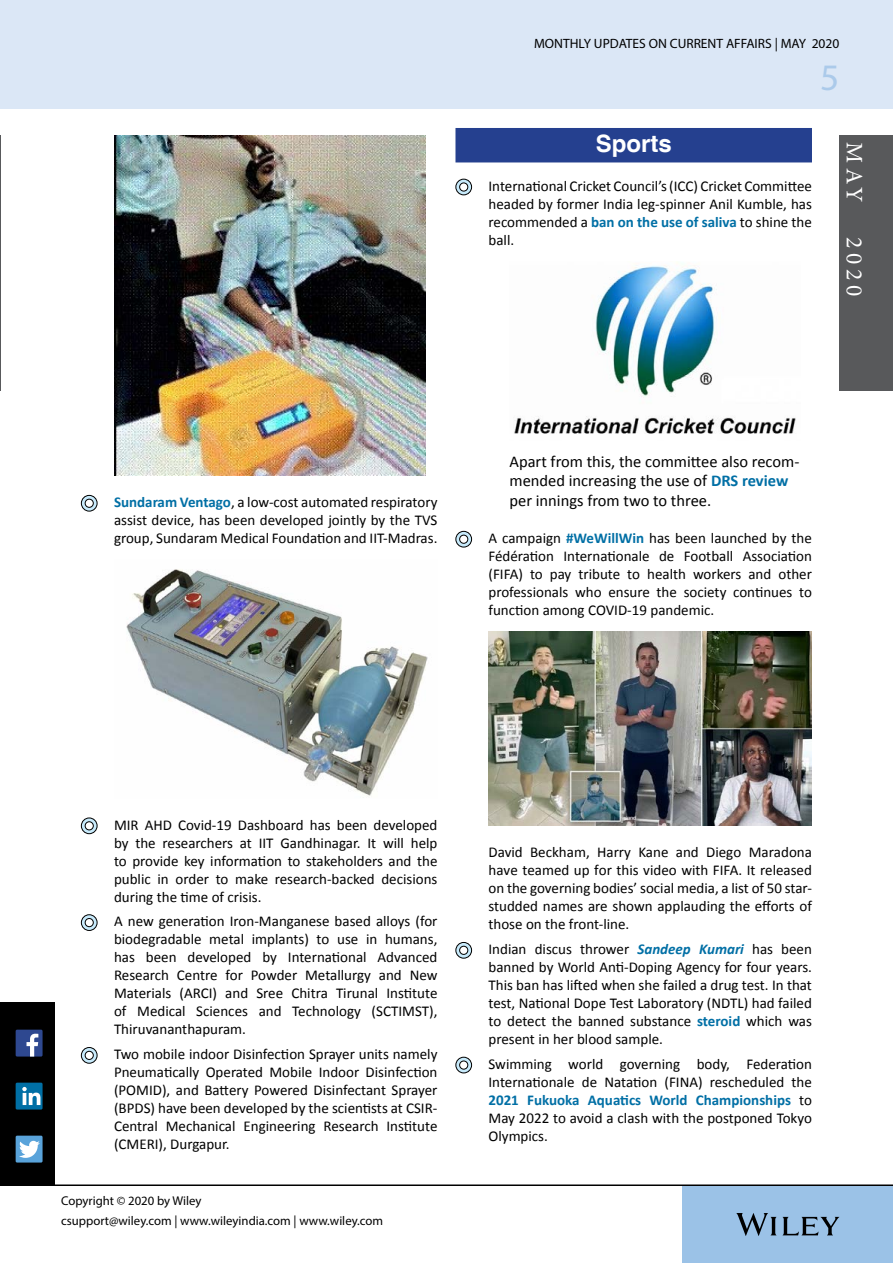
<style>
.page{position:relative;width:893px;height:1263px;background:#fff}
.page>*{position:absolute;margin:0;border:0;box-sizing:border-box;transform-origin:0 0}
.t1{font:37.5px "Myriad Pro";color:#abcaea}
.t2{font:700 24px "Helvetica";color:#fff}
.t3{font:23.55px "Minion Pro";letter-spacing:.2em;color:#fff}
.t4{font:16.5px/19.8px "Calibri";color:#000}
.t5{font:15px/18px "Calibri";color:#000;text-align:justify}
.t6{font:13.5px "Myriad Pro";color:#000}
.t7{font:12.75px "Myriad Pro";color:#000}
.s1{font-weight:700;color:#006fa5}
.s2{font-weight:700;font-style:italic;color:#006fa5}
</style>
<div class="page">
<div style="left:683px;top:1186px;width:210px;height:77px;background:#9bc2e7"></div>
<div style="left:1px;top:0;width:892px;height:108px;background:#dbe7f6"></div>
<svg style="left:736px;top:1213px;width:103px;height:23px"></svg>
<hr style="left:0;top:1184px;width:893px;height:2px;background:#000">
<hr style="left:0;top:135px;width:1px;height:256px;background:#58595b">
<div style="left:839px;top:135px;width:54px;height:256px;background:#58595b"></div>
<div style="left:0;top:1002px;width:54px;height:182px;background:#000"></div>
<div style="left:16px;top:1136px;width:27px;height:26px;background:#59a3da"></div>
<svg style="left:19px;top:1141px;width:21px;height:17px"></svg>
<div style="left:16px;top:1030px;width:27px;height:26px;background:#2e4890"></div>
<svg style="left:27px;top:1034px;width:11px;height:22px"></svg>
<div style="left:16px;top:1083px;width:27px;height:26px;background:#006fa5"></div>
<svg style="left:22px;top:1087px;width:18px;height:18px"></svg>
<img style="left:114px;top:135px;width:312px;height:340px">
<svg style="left:81px;top:495px;width:16px;height:16px"></svg>
<div style="left:81px;top:495px;width:16px;height:16px;border:1px solid #000;border-radius:50%"></div>
<div style="left:85px;top:499px;width:8px;height:8px;background:#fff;border-radius:50%"></div>
<div style="left:85px;top:499px;width:9px;height:9px;border:1px solid #000;border-radius:50%"></div>
<img style="left:126px;top:569px;width:302px;height:227px">
<svg style="left:81px;top:818px;width:16px;height:16px"></svg>
<div style="left:81px;top:818px;width:16px;height:16px;border:1px solid #000;border-radius:50%"></div>
<div style="left:85px;top:822px;width:8px;height:8px;background:#fff;border-radius:50%"></div>
<div style="left:85px;top:821px;width:9px;height:9px;border:1px solid #000;border-radius:50%"></div>
<svg style="left:81px;top:915px;width:16px;height:15px"></svg>
<div style="left:81px;top:914px;width:16px;height:17px;border:1px solid #000;border-radius:50%"></div>
<div style="left:85px;top:918px;width:8px;height:9px;background:#fff;border-radius:50%"></div>
<div style="left:85px;top:918px;width:9px;height:9px;border:1px solid #000;border-radius:50%"></div>
<svg style="left:81px;top:1047px;width:16px;height:16px"></svg>
<div style="left:81px;top:1047px;width:16px;height:16px;border:1px solid #000;border-radius:50%"></div>
<div style="left:85px;top:1051px;width:8px;height:8px;background:#fff;border-radius:50%"></div>
<div style="left:85px;top:1051px;width:9px;height:9px;border:1px solid #000;border-radius:50%"></div>
<div style="left:455px;top:128px;width:357px;height:34px;background:#25408f"></div>
<svg style="left:456px;top:179px;width:16px;height:16px"></svg>
<div style="left:455px;top:179px;width:17px;height:16px;border:1px solid #000;border-radius:50%"></div>
<div style="left:460px;top:183px;width:8px;height:8px;background:#fff;border-radius:50%"></div>
<div style="left:459px;top:182px;width:9px;height:9px;border:1px solid #000;border-radius:50%"></div>
<img style="left:514px;top:265px;width:282px;height:169px">
<svg style="left:456px;top:531px;width:16px;height:16px"></svg>
<div style="left:455px;top:531px;width:17px;height:16px;border:1px solid #000;border-radius:50%"></div>
<div style="left:460px;top:535px;width:8px;height:8px;background:#fff;border-radius:50%"></div>
<div style="left:459px;top:535px;width:9px;height:9px;border:1px solid #000;border-radius:50%"></div>
<img style="left:488px;top:631px;width:324px;height:195px">
<svg style="left:456px;top:942px;width:16px;height:16px"></svg>
<div style="left:455px;top:942px;width:17px;height:16px;border:1px solid #000;border-radius:50%"></div>
<div style="left:460px;top:946px;width:8px;height:8px;background:#fff;border-radius:50%"></div>
<div style="left:459px;top:946px;width:9px;height:9px;border:1px solid #000;border-radius:50%"></div>
<svg style="left:456px;top:1057px;width:16px;height:16px"></svg>
<div style="left:455px;top:1057px;width:17px;height:16px;border:1px solid #000;border-radius:50%"></div>
<div style="left:460px;top:1061px;width:8px;height:8px;background:#fff;border-radius:50%"></div>
<div style="left:459px;top:1060px;width:9px;height:9px;border:1px solid #000;border-radius:50%"></div>
<p class="t6" style="left:534px;top:35px;width:307px">MONTHLY UPDATES ON CURRENT AFFAIRS | MAY 2020</p>
<h1 class="t1" style="left:820px;top:54px;width:21px">5</h1>
<h2 class="t2" style="left:596px;top:129px;width:78px">Sports</h2>
<p class="t5" style="left:488px;top:177px;width:325px">International Cricket Council’s (ICC) Cricket Committee headed by former India leg-spinner Anil Kumble, has recommended a <span class="s1">ban on the use of saliva</span> to shine the ball.</p>
<h3 class="t3" style="left:870px;top:142px;width:61px;rotate:90deg">MAY</h3>
<h3 class="t3" style="left:870px;top:237px;width:61px;rotate:90deg">2020</h3>
<p class="t5" style="left:114px;top:493px;width:325px"><span class="s1">Sundaram Ventago</span>, a low-cost automated respiratory assist device, has been developed jointly by the TVS group, Sundaram Medical Foundation and IIT-Madras.</p>
<p class="t4" style="left:509px;top:451px;width:291px">Apart from this, the committee also recom&shy;mended increasing the use of <span class="s1">DRS review </span>per innings from two to three.</p>
<p class="t5" style="left:488px;top:529px;width:325px">A campaign <span class="s1">#WeWillWin</span> has been launched by the Fédération Internationale de Football Association (FIFA) to pay tribute to health workers and other professionals who ensure the society continues to function among COVID-19 pandemic.</p>
<p class="t5" style="left:114px;top:816px;width:325px">MIR AHD Covid-19 Dashboard has been developed by the researchers at IIT Gandhinagar. It will help to provide key information to stakeholders and the public in order to make research-backed decisions during the time of crisis.</p>
<p class="t5" style="left:114px;top:912px;width:325px">A new generation Iron-Manganese based alloys (for biodegradable metal implants) to use in humans, has been developed by International Advanced Research Centre for Powder Metallurgy and New Materials (ARCI) and Sree Chitra Tirunal Institute of Medical Sciences and Technology (SCTIMST), Thiruvananthapuram.</p>
<p class="t5" style="left:114px;top:1045px;width:325px">Two mobile indoor Disinfection Sprayer units namely Pneumatically Operated Mobile Indoor Disinfection (POMID), and Battery Powered Disinfectant Sprayer (BPDS) have been developed by the scientists at CSIR-Central Mechanical Engineering Research Institute (CMERI), Durgapur.</p>
<p class="t7" style="left:61px;top:1193px;width:142px">Copyright © 2020 by Wiley</p>
<p class="t7" style="left:61px;top:1212px;width:323px">csupport@wiley.com | www.wileyindia.com | www.wiley.com</p>
<p class="t5" style="left:488px;top:843px;width:325px">David Beckham, Harry Kane and Diego Maradona have teamed up for this video with FIFA. It released on the governing bodies’ social media, a list of 50 star&shy;studded names are shown applauding the efforts of those on the front-line.</p>
<p class="t5" style="left:488px;top:940px;width:325px">Indian discus thrower <span class="s2">Sandeep Kumari</span> has been banned by World Anti-Doping Agency for four years.<br>This ban has lifted when she failed a drug test. In that test, National Dope Test Laboratory (NDTL) had failed to detect the banned substance <span class="s1">steroid</span> which was present in her blood sample.</p>
<p class="t5" style="left:488px;top:1055px;width:325px">Swimming world governing body, Federation Internationale de Natation (FINA) rescheduled the <span class="s1">2021 Fukuoka Aquatics World Championships</span> to May 2022 to avoid a clash with the postponed Tokyo Olympics.</p>
</div>
